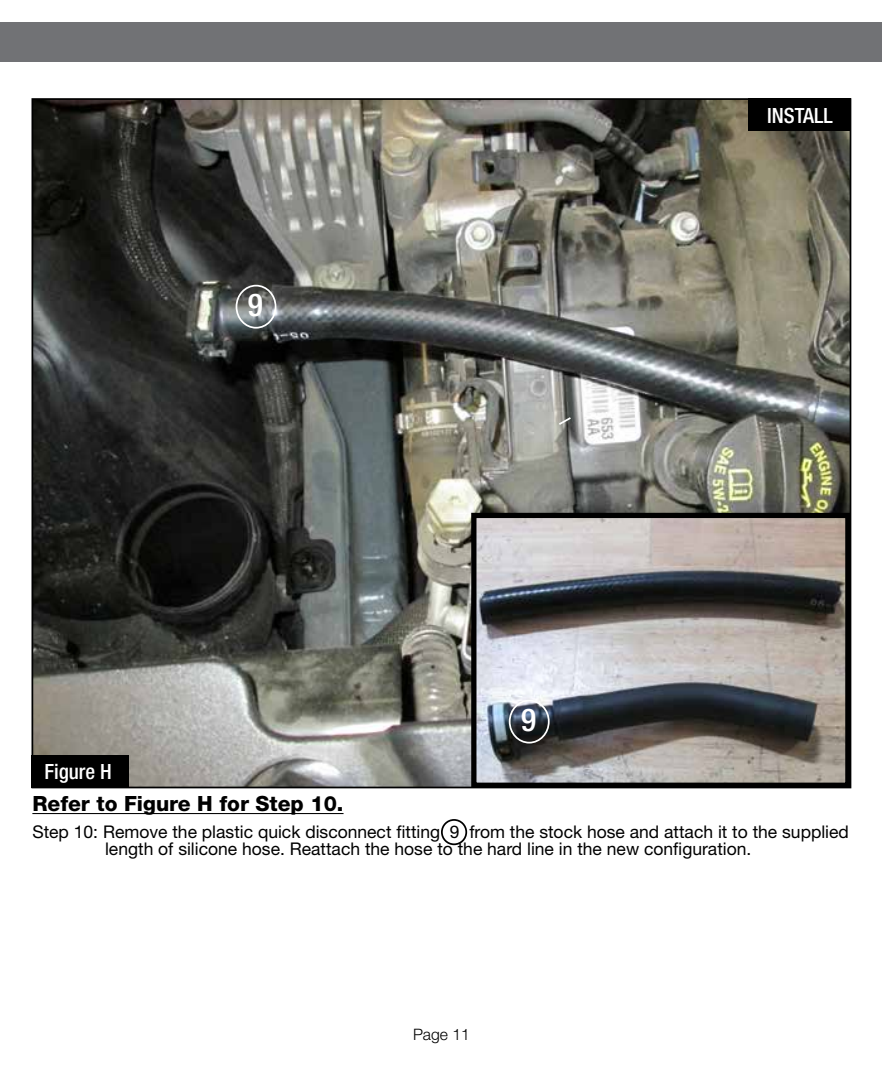
<style>
.page{position:relative;width:882px;height:1071px;background:#fff}
.page>*{position:absolute;margin:0;border:0;box-sizing:border-box;transform-origin:0 0}
.t1{font:500 condensed 31.5px "Helvetica Neue";color:#fff}
.t2{font:800 21px "Helvetica Neue";color:#000}
.t3{font:500 condensed 21px "Helvetica Neue";color:#fff}
.t4{font:17.5px/17.5px "Helvetica Neue";color:#000}
.t5{font:300 15.75px "Helvetica Neue";color:#000}
</style>
<div class="page">
<div style="left:0;top:23px;width:882px;height:39px;background:#717275"></div>
<img style="left:35px;top:101px;width:813px;height:684px">
<svg style="left:557px;top:416px;width:16px;height:11px"></svg>
<div style="left:749px;top:98px;width:102px;height:33px;background:#000"></div>
<hr style="left:32px;top:813px;width:312px;height:1px;background:#000">
<div style="left:441px;top:819px;width:26px;height:26px;border:2px solid #000;border-radius:50%"></div>
<img style="left:477px;top:519px;width:367px;height:263px">
<div style="left:471px;top:513px;width:379px;height:275px;border:5px solid #000"></div>
<div style="left:32px;top:755px;width:97px;height:33px;background:#000"></div>
<div style="left:509px;top:700px;width:41px;height:44px;border:2px solid #fff;border-radius:50%"></div>
<div style="left:236px;top:285px;width:40px;height:44px;border:2px solid #fff;border-radius:50%"></div>
<h1 class="t1" style="left:248px;top:286px;width:17px">9</h1>
<p class="t3" style="left:44px;top:759px;width:69px">Figure H</p>
<p class="t3" style="left:767px;top:103px;width:67px">INSTALL</p>
<h1 class="t1" style="left:521px;top:701px;width:17px">9</h1>
<p class="t2" style="left:32px;top:791px;width:313px">Refer to Figure H for Step 10.</p>
<p class="t4" style="left:105px;top:823px;width:745px;text-indent:-73px">Step 10: Remove the plastic quick disconnect fitting 9 from the stock hose and attach it to the supplied length of silicone hose. Reattach the hose to the hard line in the new configuration.</p>
<p class="t5" style="left:413px;top:1024px;width:58px">Page 11</p>
</div>
